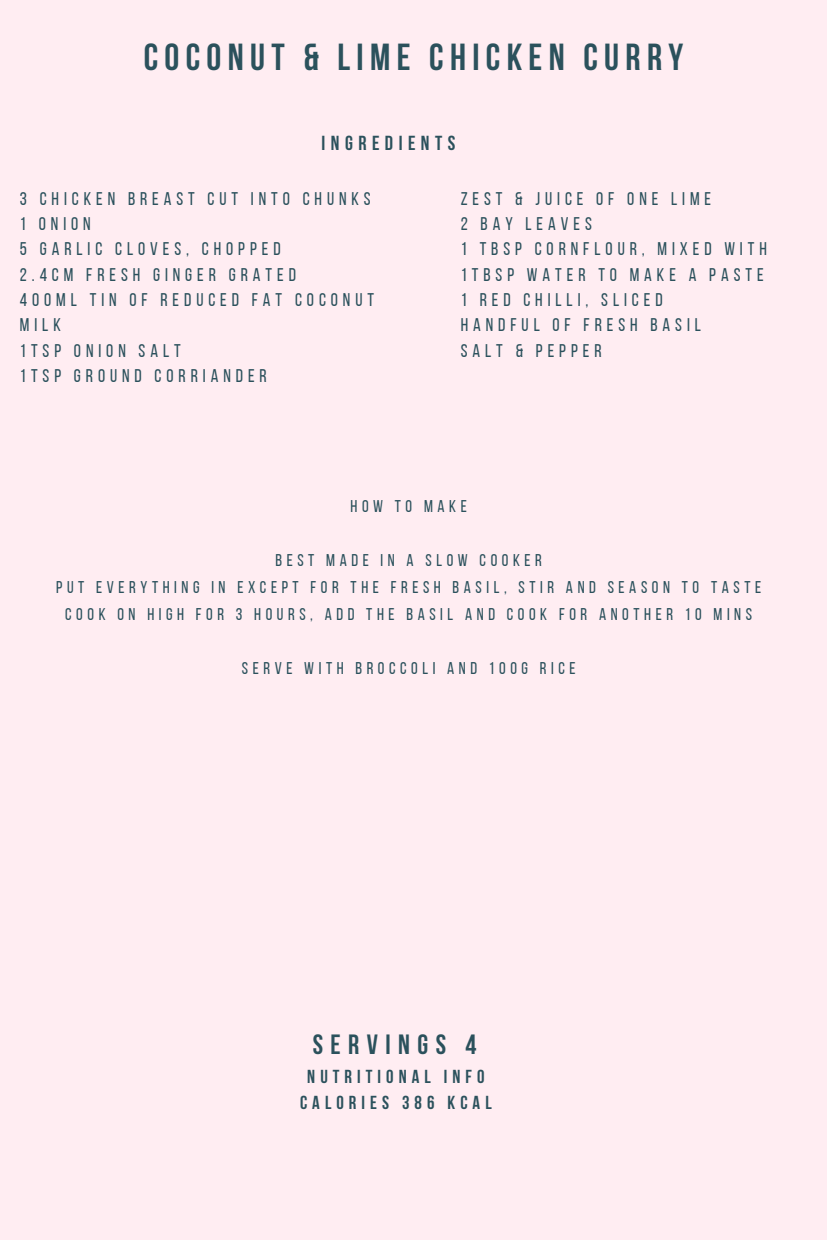
<style>
.page{position:relative;width:827px;height:1240px;background:#ffedf2}
.page>*{position:absolute;margin:0;border:0;box-sizing:border-box;transform-origin:0 0}
.t1{font:700 37.5px "Bebas Neue";letter-spacing:.17em;color:#2b515c}
.t2{font:700 27.75px "Bebas Neue";letter-spacing:.27em;color:#2b515c}
.t3{font:700 20.25px "Bebas Neue";letter-spacing:.27em;color:#2b515c}
.t4{font:700 18.75px/25.8px "Bebas Neue";letter-spacing:.27em;color:#2b515c;text-align:center}
.t5{font:18.3px/25.2px "Bebas Neue";letter-spacing:.27em;color:#2b515c}
.t6{font:16.95px "Bebas Neue";letter-spacing:.27em;color:#2b515c}
</style>
<div class="page">
<p class="t1" style="left:144px;top:41px;width:541px">COCONUT &amp; LIME CHICKEN CURRY</p>
<h1 class="t3" style="left:322px;top:135px;width:135px">INGREDIENTS</h1>
<h2 class="t5" style="left:20px;top:188px;width:356px">3 CHICKEN BREAST CUT INTO CHUNKS<br>1 ONION<br>5 GARLIC CLOVES, CHOPPED<br>2.4CM FRESH GINGER GRATED<br>400ML TIN OF REDUCED FAT COCONUT<br>MILK<br>1TSP ONION SALT<br>1TSP GROUND CORRIANDER</h2>
<p class="t5" style="left:461px;top:188px;width:308px">ZEST &amp; JUICE OF ONE LIME<br>2 BAY LEAVES<br>1 TBSP CORNFLOUR, MIXED WITH<br>1TBSP WATER TO MAKE A PASTE<br>1 RED CHILLI, SLICED<br>HANDFUL OF FRESH BASIL<br>SALT &amp; PEPPER</p>
<h2 class="t6" style="left:350px;top:499px;width:118px">HOW TO MAKE</h2>
<h3 class="t6" style="left:275px;top:553px;width:268px">BEST MADE IN A SLOW COOKER</h3>
<h3 class="t6" style="left:56px;top:580px;width:706px">PUT EVERYTHING IN EXCEPT FOR THE FRESH BASIL, STIR AND SEASON TO TASTE</h3>
<p class="t6" style="left:65px;top:607px;width:688px">COOK ON HIGH FOR 3 HOURS, ADD THE BASIL AND COOK FOR ANOTHER 10 MINS</p>
<p class="t6" style="left:242px;top:661px;width:335px">SERVE WITH BROCCOLI AND 100G RICE</p>
<p class="t2" style="left:313px;top:1033px;width:165px">SERVINGS 4</p>
<p class="t4" style="left:300px;top:1065px;width:193px">NUTRITIONAL INFO<br>CALORIES 386 KCAL</p>
</div>
